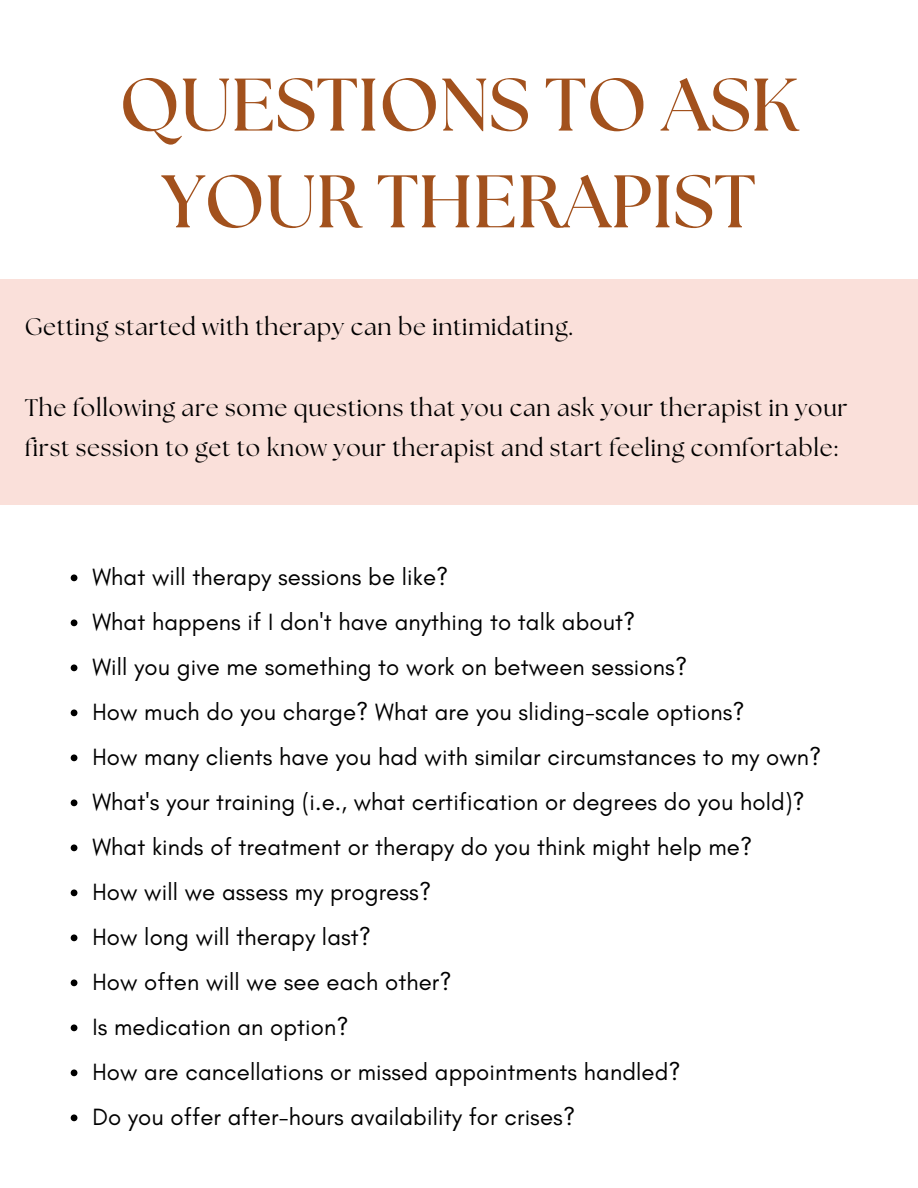
<style>
.page{position:relative;width:918px;height:1188px;background:#fff}
.page>*{position:absolute;margin:0;border:0;box-sizing:border-box;transform-origin:0 0}
.t1{font:700 74.25px/96.8px "The Seasons";color:#a2511d;text-align:center}
.t2{font:24px/45px "Glacial Indifference";letter-spacing:.005em;color:#000}
.t3{font:24px/40.5px "The Seasons";letter-spacing:.03em;color:#000}
</style>
<div class="page">
<div style="left:0;top:279px;width:918px;height:225px;background:#fae0da"></div>
<svg style="left:71px;top:574px;width:6px;height:7px"></svg>
<svg style="left:71px;top:619px;width:6px;height:7px"></svg>
<svg style="left:71px;top:664px;width:6px;height:7px"></svg>
<svg style="left:71px;top:709px;width:6px;height:7px"></svg>
<svg style="left:71px;top:754px;width:6px;height:7px"></svg>
<svg style="left:71px;top:799px;width:6px;height:7px"></svg>
<svg style="left:71px;top:844px;width:6px;height:7px"></svg>
<svg style="left:71px;top:889px;width:6px;height:7px"></svg>
<svg style="left:71px;top:934px;width:6px;height:7px"></svg>
<svg style="left:71px;top:979px;width:6px;height:7px"></svg>
<svg style="left:71px;top:1024px;width:6px;height:7px"></svg>
<svg style="left:71px;top:1069px;width:6px;height:7px"></svg>
<svg style="left:71px;top:1114px;width:6px;height:7px"></svg>
<h1 class="t1" style="left:119px;top:60px;width:681px">QUESTIONS TO ASK<br>YOUR THERAPIST</h1>
<p class="t3" style="left:25px;top:308px;width:550px">Getting started with therapy can be intimidating.</p>
<p class="t3" style="left:25px;top:389px;width:824px">The following are some questions that you can ask your therapist in your first session to get to know your therapist and start feeling comfortable:</p>
<p class="t2" style="left:92px;top:554px;width:730px">What will therapy sessions be like?<br>What happens if I don't have anything to talk about?<br>Will you give me something to work on between sessions?<br>How much do you charge? What are you sliding-scale options?<br>How many clients have you had with similar circumstances to my own?<br>What's your training (i.e., what certification or degrees do you hold)?<br>What kinds of treatment or therapy do you think might help me?<br>How will we assess my progress?<br>How long will therapy last?<br>How often will we see each other?<br>Is medication an option?<br>How are cancellations or missed appointments handled?<br>Do you offer after-hours availability for crises?</p>
</div>
